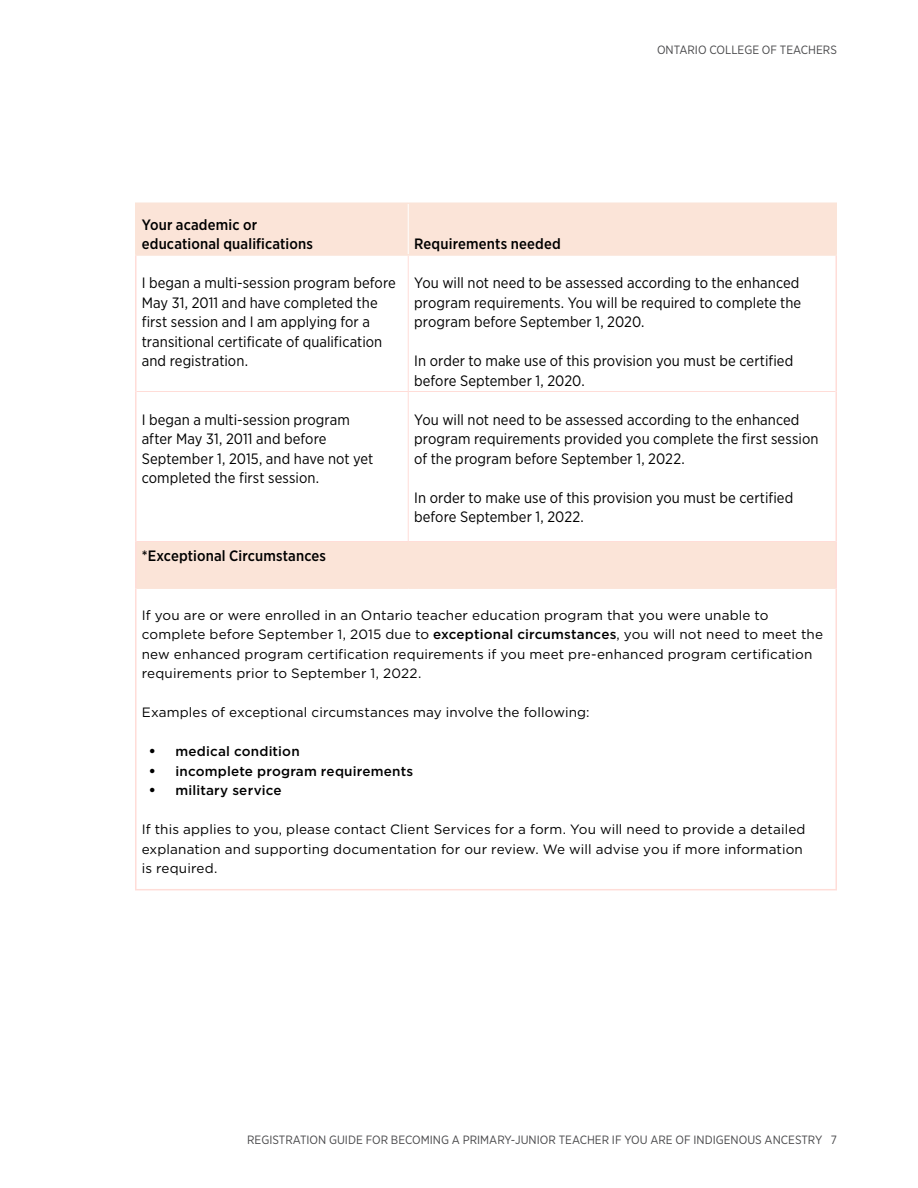
<style>
.page{position:relative;width:918px;height:1188px;background:#fff}
.page>*{position:absolute;margin:0;border:0;box-sizing:border-box;transform-origin:0 0}
.Table_cell{font:15px/19.5px "Gotham Narrow";letter-spacing:.005em;color:#000}
.Table_Header{font:500 15px/19.5px "Gotham Narrow";letter-spacing:.01em;color:#000}
.Body___Bullet{font:13.5px/19.5px "Gotham";letter-spacing:.01em;color:#000}
.t1{font:500 13.5px "Gotham";letter-spacing:.015em;color:#000}
.t2{font:12px "Gotham Narrow";color:#48484a}
.s1{font-weight:500}
.s2{font-family:"Mercury Text G3";font-weight:400;font-size:15.75px}
</style>
<div class="page">
<svg style="left:136px;top:204px;width:700px;height:384px"></svg>
<hr style="left:408px;top:204px;width:1px;height:50px;background:#fff">
<hr style="left:135px;top:202px;width:273px;height:2px;background:#fbe4d8">
<hr style="left:135px;top:204px;width:1px;height:50px;background:#fbe4d8">
<hr style="left:408px;top:202px;width:429px;height:2px;background:#fbe4d8">
<hr style="left:836px;top:204px;width:1px;height:50px;background:#fbe4d8">
<hr style="left:135px;top:254px;width:273px;height:2px;background:#fbe4d8">
<hr style="left:408px;top:254px;width:429px;height:2px;background:#fbe4d8">
<hr style="left:135px;top:542px;width:1px;height:46px;background:#ffddd8">
<hr style="left:135px;top:588px;width:1px;height:301px;background:#ffddd8">
<hr style="left:135px;top:889px;width:273px;height:1px;background:#ffddd8">
<hr style="left:408px;top:889px;width:429px;height:1px;background:#ffddd8">
<hr style="left:135px;top:256px;width:1px;height:136px;background:#ffddd8">
<hr style="left:836px;top:256px;width:1px;height:136px;background:#ffddd8">
<hr style="left:135px;top:392px;width:1px;height:150px;background:#ffddd8">
<hr style="left:836px;top:392px;width:1px;height:150px;background:#ffddd8">
<hr style="left:408px;top:256px;width:1px;height:135px;background:#ffddd8">
<hr style="left:136px;top:391px;width:272px;height:1px;background:#ffddd8">
<hr style="left:408px;top:391px;width:428px;height:1px;background:#ffddd8">
<hr style="left:408px;top:392px;width:1px;height:149px;background:#ffddd8">
<hr style="left:136px;top:541px;width:272px;height:1px;background:#ffddd8">
<hr style="left:408px;top:541px;width:428px;height:1px;background:#ffddd8">
<hr style="left:836px;top:542px;width:1px;height:46px;background:#ffddd8">
<hr style="left:136px;top:588px;width:272px;height:1px;background:#fbe4d8">
<hr style="left:408px;top:588px;width:428px;height:1px;background:#fbe4d8">
<hr style="left:836px;top:588px;width:1px;height:301px;background:#ffddd8">
<p class="Table_Header" style="left:142px;top:214px;width:173px">Your academic or educational qualifications</p>
<p class="Table_Header" style="left:414px;top:234px;width:148px">Requirements needed</p>
<p class="t2" style="left:657px;top:42px;width:181px">ONTARIO COLLEGE OF TEACHERS</p>
<p class="Table_cell" style="left:142px;top:273px;width:256px">I began a multi-session program before May 31, 2011 and have completed the first session and I am applying for a transitional certificate of qualification and registration.</p>
<p class="Table_cell" style="left:414px;top:273px;width:389px">You will not need to be assessed according to the enhanced program requirements. You will be required to complete the program before September 1, 2020.</p>
<p class="Table_cell" style="left:414px;top:351px;width:381px">In order to make use of this provision you must be certified before September 1, 2020.</p>
<p class="Table_cell" style="left:142px;top:409px;width:233px">I began a multi-session program after May 31, 2011 and before<br>September 1, 2015, and have not yet completed the first session.</p>
<p class="Table_cell" style="left:414px;top:409px;width:406px">You will not need to be assessed according to the enhanced program requirements provided you complete the first session of the program before September 1, 2022.</p>
<p class="Table_cell" style="left:414px;top:487px;width:381px">In order to make use of this provision you must be certified before September 1, 2022.</p>
<p class="Table_Header" style="left:142px;top:546px;width:186px">*Exceptional Circumstances</p>
<h1 class="Body___Bullet" style="left:142px;top:605px;width:683px">If you are or were enrolled in an Ontario teacher education program that you were unable to complete before September 1, 2015 due to <span class="s1">exceptional circumstances</span>, you will not need to meet the new enhanced program certification requirements if you meet pre-enhanced program certification requirements prior to September 1, 2022.</h1>
<h1 class="Body___Bullet" style="left:142px;top:702px;width:449px">Examples of exceptional circumstances may involve the following:</h1>
<p class="t1" style="left:148px;top:742px;width:153px"><span class="s2">•</span> medical condition</p>
<p class="t1" style="left:148px;top:762px;width:266px"><span class="s2">•</span> incomplete program requirements</p>
<p class="t1" style="left:148px;top:781px;width:135px"><span class="s2">•</span> military service</p>
<h1 class="Body___Bullet" style="left:142px;top:819px;width:665px">If this applies to you, please contact Client Services for a form. You will need to provide a detailed explanation and supporting documentation for our review. We will advise you if more information is required.</h1>
<p class="t2" style="left:247px;top:1132px;width:591px">REGISTRATION GUIDE FOR BECOMING A PRIMARY-JUNIOR TEACHER IF YOU ARE OF INDIGENOUS ANCESTRY 7</p>
</div>
